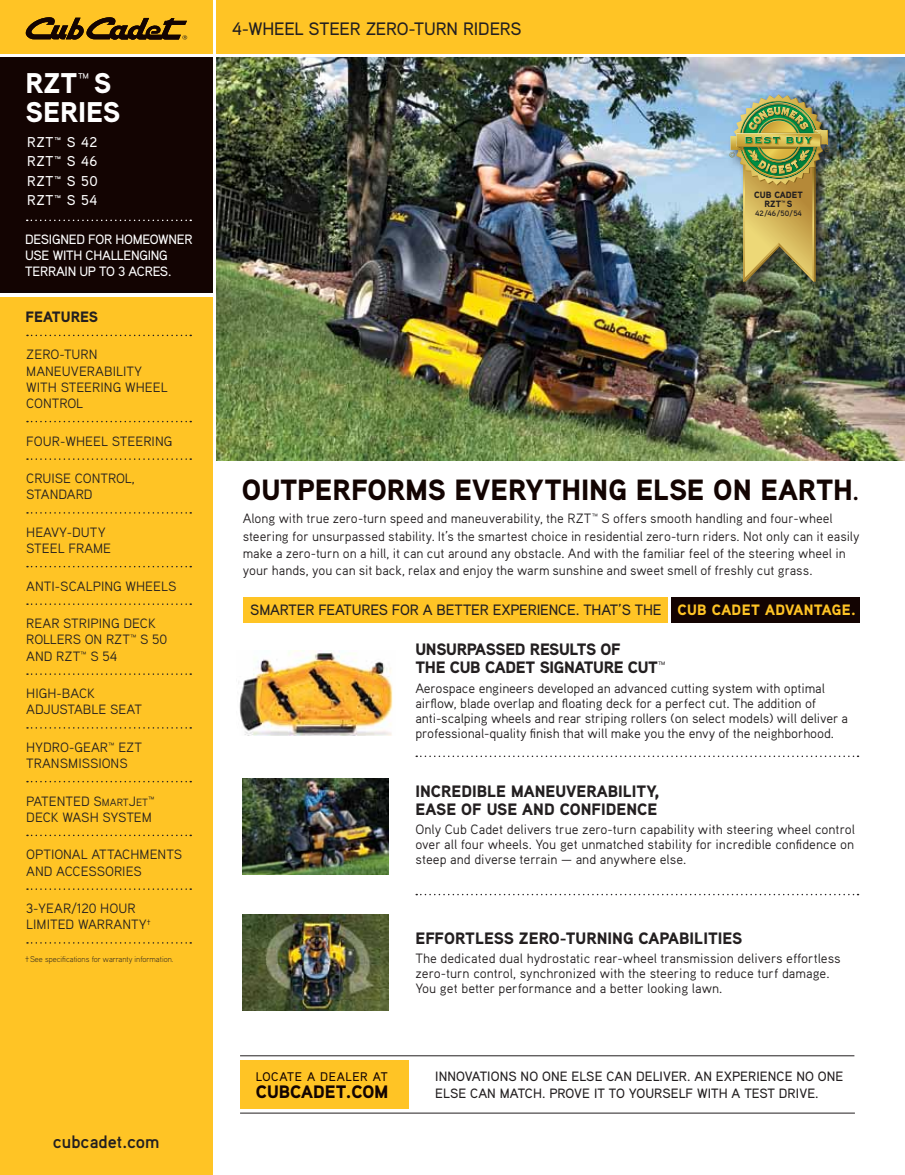
<style>
.page{position:relative;width:905px;height:1175px;background:#fff}
.page>*{position:absolute;margin:0;border:0;box-sizing:border-box;transform-origin:0 0}
.t1{font:900 29.25px "Aaux Pro";color:#130402}
.t2{font:900 28.5px/28.5px "Aaux Pro";color:#fff}
.t3{font:500 18px "Aaux Pro";color:#231f20}
.t4{font:700 18px "Aaux Pro";color:#231f20}
.t5{font:900 18px "Aaux Pro";color:#130402}
.t6{font:900 16.5px/18px "Aaux Pro";letter-spacing:-.02em;color:#231f20}
.t7{font:500 15px "Aaux Pro";letter-spacing:-.01em;color:#231f20}
.t8{font:900 15px "Aaux Pro";letter-spacing:.02em;color:#ffc425}
.t9{font:900 15px "Aaux Pro";color:#231f20}
.t10{font:500 14.25px/19.5px "Aaux Pro";letter-spacing:.05em;color:#fff;text-align:justify}
.t11{font:13.5px/15px "Aaux Pro";color:#231f20}
.t12{font:500 13.5px "Aaux Pro";letter-spacing:.005em;color:#231f20}
.t13{font:500 13.5px/16.2px "Aaux Pro";letter-spacing:-.02em;color:#fff}
.t14{font:500 12.45px "Aaux Pro";letter-spacing:.05em;color:#130402}
.t15{font:10.5px "Aaux Pro";color:#231f20}
.t16{font:900 9.15px/9.1px "Aaux Pro";color:#231f20;text-align:center}
.t17{font:300 8.25px "Aaux Pro";color:#231f20}
.t18{font:700 7.8px "Aaux Pro";color:#231f20}
.s1{font-weight:400;font-size:25.5px}
.s2{font-size:13.5px}
.s3{font-size:10.5px}
.s4{font-weight:500}
.s5{font-weight:400}
</style>
<div class="page">
<img style="left:216px;top:57px;width:688px;height:403px">
<div style="left:0;top:0;width:212px;height:53px;background:#ffc425"></div>
<svg style="left:416px;top:755px;width:442px;height:2px"></svg>
<svg style="left:416px;top:893px;width:442px;height:2px"></svg>
<div style="left:0;top:297px;width:212px;height:877px;background:#ffc425"></div>
<div style="left:0;top:57px;width:212px;height:235px;background:#130402"></div>
<img style="left:243px;top:778px;width:146px;height:96px">
<img style="left:243px;top:914px;width:146px;height:96px">
<svg style="left:27px;top:335px;width:164px;height:1px"></svg>
<svg style="left:27px;top:421px;width:164px;height:1px"></svg>
<svg style="left:27px;top:458px;width:164px;height:2px"></svg>
<svg style="left:27px;top:727px;width:164px;height:1px"></svg>
<svg style="left:27px;top:512px;width:164px;height:1px"></svg>
<svg style="left:27px;top:566px;width:164px;height:1px"></svg>
<svg style="left:27px;top:781px;width:164px;height:1px"></svg>
<svg style="left:27px;top:603px;width:164px;height:2px"></svg>
<svg style="left:27px;top:673px;width:164px;height:2px"></svg>
<svg style="left:27px;top:834px;width:164px;height:2px"></svg>
<svg style="left:27px;top:888px;width:164px;height:2px"></svg>
<svg style="left:27px;top:942px;width:164px;height:1px"></svg>
<div style="left:216px;top:0;width:688px;height:53px;background:#ffc425"></div>
<svg style="left:26px;top:17px;width:161px;height:23px"></svg>
<svg style="left:27px;top:220px;width:164px;height:1px"></svg>
<div style="left:243px;top:597px;width:424px;height:26px;background:#ffc425"></div>
<div style="left:671px;top:597px;width:188px;height:26px;background:#130402"></div>
<img style="left:238px;top:651px;width:155px;height:84px">
<div style="left:726px;top:92px;width:115px;height:202px;background:#231f20;opacity:.75"></div>
<img style="left:729px;top:94px;width:100px;height:188px">
<div style="left:240px;top:1060px;width:169px;height:48px;background:#ffc425"></div>
<hr style="left:240px;top:1055px;width:614px;height:1px;background:#231f20">
<hr style="left:240px;top:1112px;width:614px;height:1px;background:#231f20">
<h2 class="t2" style="left:26px;top:68px;width:96px">RZT<span class="s1">™</span> S<br>SERIES</h2>
<p class="t10" style="left:27px;top:132px;width:72px">RZT™ S 42<br>RZT™ S 46<br>RZT™ S 50<br>RZT™ S 54</p>
<p class="t13" style="left:25px;top:230px;width:169px">DESIGNED FOR HOMEOWNER<br>USE WITH</p>
<p class="t13" style="left:86px;top:246px;width:46px">CHALLENGING</p>
<p class="t13" style="left:25px;top:263px;width:9px">TERR</p>
<p class="t13" style="left:56px;top:263px;width:117px">AIN UP TO 3 ACRES.</p>
<p class="t9" style="left:26px;top:307px;width:74px">FEATURES</p>
<p class="t11" style="left:26px;top:346px;width:143px;line-height:16.2px">ZERO-TURN<br>MANEUVERABILITY<br>WITH STEERING WHEEL<br>CONTROL</p>
<p class="t11" style="left:26px;top:433px;width:133px">FOUR-WHEEL STEERing</p>
<p class="t11" style="left:26px;top:470px;width:110px;line-height:16.2px">CRUISE CONTROL,<br>STANDARD</p>
<p class="t11" style="left:26px;top:524px;width:9px">heavy</p>
<p class="t11" style="left:67px;top:524px;width:15px">-duty</p>
<p class="t11" style="left:26px;top:540px;width:9px">steel</p>
<p class="t11" style="left:68px;top:540px;width:10px">frame</p>
<p class="t11" style="left:26px;top:578px;width:8px">anti</p>
<p class="t11" style="left:55px;top:578px;width:15px">-scal</p>
<p class="t11" style="left:93px;top:578px;width:16px">ping</p>
<p class="t11" style="left:125px;top:578px;width:10px">wheels</p>
<p class="t11" style="left:26px;top:615px;width:9px">rear</p>
<p class="t11" style="left:63px;top:615px;width:8px">stri</p>
<p class="t11" style="left:91px;top:615px;width:16px">ping</p>
<p class="t11" style="left:123px;top:615px;width:34px">DECK</p>
<p class="t11" style="left:26px;top:632px;width:9px">rollers</p>
<p class="t11" style="left:85px;top:632px;width:84px">onrzt™ S 50</p>
<p class="t11" style="left:26px;top:648px;width:10px">and</p>
<p class="t11" style="left:56px;top:648px;width:62px">rzt™ S 54</p>
<p class="t11" style="left:26px;top:685px;width:101px;line-height:16.2px">HIGH-BACK<br>ADJUSTABLE Seat</p>
<p class="t11" style="left:26px;top:738px;width:117px;line-height:16.2px">HYDRO-GEAR™ EZT<br>TRANSMISSIONS</p>
<p class="t11" style="left:26px;top:793px;width:9px">Patented</p>
<p class="t15" style="left:93px;top:795px;width:16px"><span class="s2">S</span>mart</p>
<p class="t11" style="left:129px;top:793px;width:27px">J<span class="s3">et</span>™</p>
<p class="t11" style="left:26px;top:809px;width:18px">Deck</p>
<p class="t11" style="left:62px;top:809px;width:20px">Wash</p>
<p class="t11" style="left:102px;top:809px;width:18px">System</p>
<p class="t11" style="left:26px;top:846px;width:26px">Optional</p>
<p class="t11" style="left:91px;top:846px;width:10px">attachments</p>
<p class="t11" style="left:26px;top:863px;width:10px">and</p>
<p class="t11" style="left:56px;top:863px;width:9px">accessories</p>
<p class="t11" style="left:26px;top:900px;width:126px;line-height:16.2px">3-YEAR/120 HOUR<br>LIMITED WARRANTY<sup>†</sup></p>
<p class="t17" style="left:25px;top:954px;width:150px">†See specifications for warranty information.</p>
<h3 class="t4" style="left:53px;top:1130px;width:108px">cubcadet.com</h3>
<h3 class="t3" style="left:232px;top:17px;width:29px">4-WHEE</h3>
<h3 class="t3" style="left:294px;top:17px;width:26px">L STEER</h3>
<h3 class="t3" style="left:365px;top:17px;width:12px">ZERO</h3>
<h3 class="t3" style="left:408px;top:17px;width:18px">-TURN</h3>
<h3 class="t3" style="left:463px;top:17px;width:11px">RIDERS</h3>
<p class="t16" style="left:754px;top:190px;width:50px">CUB CADET<br>RZT™ S</p>
<p class="t18" style="left:755px;top:208px;width:48px">42/46/50/54</p>
<h1 class="t1" style="left:242px;top:471px;width:38px">OUTPER</h1>
<h1 class="t1" style="left:351px;top:471px;width:302px">FORMS EVERYTHING ELSE</h1>
<h1 class="t1" style="left:713px;top:471px;width:66px">ON EART</h1>
<h1 class="t1" style="left:833px;top:471px;width:28px">H<span class="s4">.</span></h1>
<p class="t11" style="left:243px;top:510px;width:618px;line-height:17.2px">Along with true zero-turn speed and maneuverability, the RZT™ S offers smooth handling and four-wheel steering for unsurpassed stability. It’s the smartest choice in residential zero-turn riders. Not only can it easily make a zero-turn on a hill, it can cut around any obstacle. And with the familiar feel of the steering wheel in your hands, you can sit back, relax and enjoy the warm sunshine and sweet smell of freshly cut grass.</p>
<p class="t7" style="left:250px;top:601px;width:39px">SMARTER</p>
<p class="t7" style="left:318px;top:601px;width:35px">FE ATURES</p>
<p class="t7" style="left:392px;top:601px;width:10px">FOR</p>
<p class="t7" style="left:423px;top:601px;width:33px">A BETTER</p>
<p class="t7" style="left:493px;top:601px;width:35px">EXPERIEN</p>
<p class="t7" style="left:558px;top:601px;width:87px">CE. THAT’S THE</p>
<p class="t8" style="left:677px;top:600px;width:55px">CUB CADET</p>
<p class="t8" style="left:765px;top:600px;width:40px">ADVANTA</p>
<p class="t8" style="left:831px;top:600px;width:25px">GE.</p>
<p class="t6" style="left:415px;top:640px;width:207px">UNSURPASSED RESULTS OF<br>THE CUB CADET</p>
<p class="t6" style="left:539px;top:658px;width:35px">SIGNATURE</p>
<p class="t6" style="left:628px;top:658px;width:39px">CUT <span class="s5">™</span></p>
<p class="t11" style="left:415px;top:680px;width:434px">Aerospace engineers developed an advanced cutting system with optimal airflow, blade overlap and floating deck for a perfect cut. The addition of anti-scalping wheels and rear striping rollers (on select models) will deliver a professional-quality finish that will make you the envy of the neighborhood.</p>
<p class="t6" style="left:415px;top:781px;width:16px">INCRED</p>
<p class="t6" style="left:472px;top:781px;width:63px">IBLE MANEU</p>
<p class="t6" style="left:566px;top:781px;width:22px">VERA</p>
<p class="t6" style="left:607px;top:781px;width:53px">BILITY,</p>
<p class="t6" style="left:415px;top:799px;width:11px">EASE</p>
<p class="t6" style="left:461px;top:799px;width:37px">OF USE</p>
<p class="t6" style="left:522px;top:799px;width:12px">AND</p>
<p class="t6" style="left:559px;top:799px;width:58px">CONFIDENCE</p>
<p class="t11" style="left:415px;top:821px;width:441px;text-align:justify">Only Cub Cadet delivers true zero-turn capability with steering wheel control over all four wheels. You get unmatched stability for incredible confidence on steep and diverse terrain — and anywhere else.</p>
<p class="t6" style="left:415px;top:928px;width:51px">EFFORTLESS</p>
<p class="t6" style="left:519px;top:928px;width:58px">ZERO-TURN</p>
<p class="t6" style="left:607px;top:928px;width:42px">ING CAPA</p>
<p class="t6" style="left:679px;top:928px;width:54px">BILITIES</p>
<p class="t11" style="left:415px;top:950px;width:426px">The dedicated dual hydrostatic rear-wheel transmission delivers effortless zero-turn control, synchronized with the steering to reduce turf damage.<br>You get better performance and a better looking lawn.</p>
<p class="t14" style="left:256px;top:1069px;width:133px">LOCATE A DEALER AT</p>
<h3 class="t5" style="left:256px;top:1080px;width:120px">CUBCADET.COM</h3>
<p class="t12" style="left:435px;top:1068px;width:13px">INNO</p>
<p class="t12" style="left:465px;top:1068px;width:24px">VATIONS</p>
<p class="t12" style="left:520px;top:1068px;width:31px">NO ONE</p>
<p class="t12" style="left:571px;top:1068px;width:177px">ELSE CAN DELIVER. AN EXPERIEN</p>
<p class="t12" style="left:776px;top:1068px;width:51px">CENO ONE</p>
<p class="t12" style="left:435px;top:1084px;width:123px">ELSE CAN MATCH. PRO</p>
<p class="t12" style="left:574px;top:1084px;width:72px">VE IT TO YOURSE</p>
<p class="t12" style="left:678px;top:1084px;width:27px">LF WITH</p>
<p class="t12" style="left:731px;top:1084px;width:22px">A TEST</p>
<p class="t12" style="left:779px;top:1084px;width:41px">DRIVE.</p>
</div>
